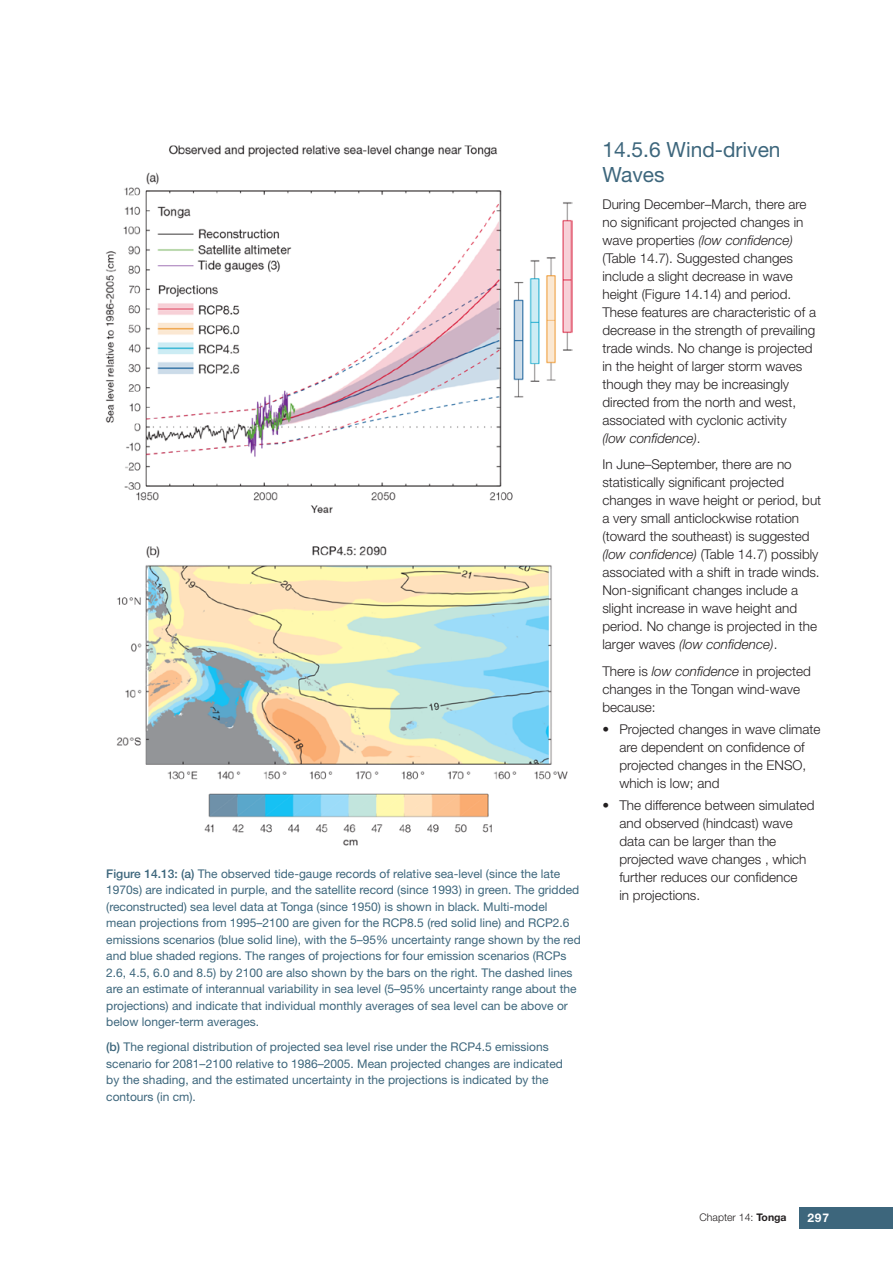
<style>
.page{position:relative;width:893px;height:1263px;background:#fff}
.page>*{position:absolute;margin:0;border:0;box-sizing:border-box;transform-origin:0 0}
.heading_1{font:21px/25.2px "Helvetica Neue";color:#3d667c}
.body{font:300 13.5px/18px "Helvetica Neue";color:#231f20}
.t1{font:12px/16.5px "Helvetica Neue";color:#3d667c}
.t2{font:700 12px "Helvetica Neue";color:#fff}
.t3{font:300 10.5px "Helvetica Neue";color:#231f20}
.s1{font-weight:500}
.s2{font-style:italic}
.s3{font-weight:700}
</style>
<div class="page">
<img style="left:105px;top:145px;width:467px;height:701px">
<div style="left:799px;top:1208px;width:94px;height:21px;background:#3d667c"></div>
<p class="t1" style="left:106px;top:865px;width:476px"><span class="s1">Figure 14.13: (a)</span> The observed tide-gauge records of relative sea-level (since the late 1970s) are indicated in purple, and the satellite record (since 1993) in green. The gridded (reconstructed) sea level data at Tonga (since 1950) is shown in black. Multi-model<br>mean projections from 1995–2100 are given for the RCP8.5 (red solid line) and RCP2.6 emissions scenarios (blue solid line), with the 5–95% uncertainty range shown by the red and blue shaded regions. The ranges of projections for four emission scenarios (RCPs 2.6, 4.5, 6.0 and 8.5) by 2100 are also shown by the bars on the right. The dashed lines are an estimate of interannual variability in sea level (5–95% uncertainty range about the projections) and indicate that individual monthly averages of sea level can be above or below longer-term averages.</p>
<p class="t1" style="left:106px;top:1038px;width:458px"><span class="s1">(b)</span> The regional distribution of projected sea level rise under the RCP4.5 emissions scenario for 2081–2100 relative to 1986–2005. Mean projected changes are indicated by the shading, and the estimated uncertainty in the projections is indicated by the contours (in cm).</p>
<h2 class="heading_1" style="left:602px;top:136px;width:180px">14.5.6 Wind-driven<br>Waves</h2>
<p class="body" style="left:602px;top:194px;width:215px">During December–March, there are no significant projected changes in wave properties <span class="s2">(low confidence) </span>(Table 14.7). Suggested changes include a slight decrease in wave height (Figure 14.14) and period.<br>These features are characteristic of a decrease in the strength of prevailing trade winds. No change is projected in the height of larger storm waves though they may be increasingly directed from the north and west, associated with cyclonic activity<br><span class="s2">(low confidence)</span>.</p>
<p class="body" style="left:602px;top:455px;width:220px">In June–September, there are no statistically significant projected changes in wave height or period, but a very small anticlockwise rotation (toward the southeast) is suggested <span class="s2">(low confidence)</span> (Table 14.7) possibly associated with a shift in trade winds.<br>Non-significant changes include a slight increase in wave height and period. No change is projected in the larger waves <span class="s2">(low confidence)</span>.</p>
<p class="body" style="left:602px;top:661px;width:210px">There is <span class="s2">low confidence</span> in projected changes in the Tongan wind-wave because:</p>
<p class="body" style="left:619px;top:720px;width:203px;text-indent:-17px">• Projected changes in wave climate are dependent on confidence of projected changes in the ENSO, which is low; and</p>
<p class="body" style="left:619px;top:796px;width:197px;text-indent:-17px">• The difference between simulated and observed (hindcast) wave data can be larger than the projected wave changes , which further reduces our confidence<br>in projections.</p>
<p class="t3" style="left:699px;top:1211px;width:89px">Chapter 14: <span class="s3">Tonga</span></p>
<p class="t2" style="left:807px;top:1210px;width:23px">297</p>
</div>
